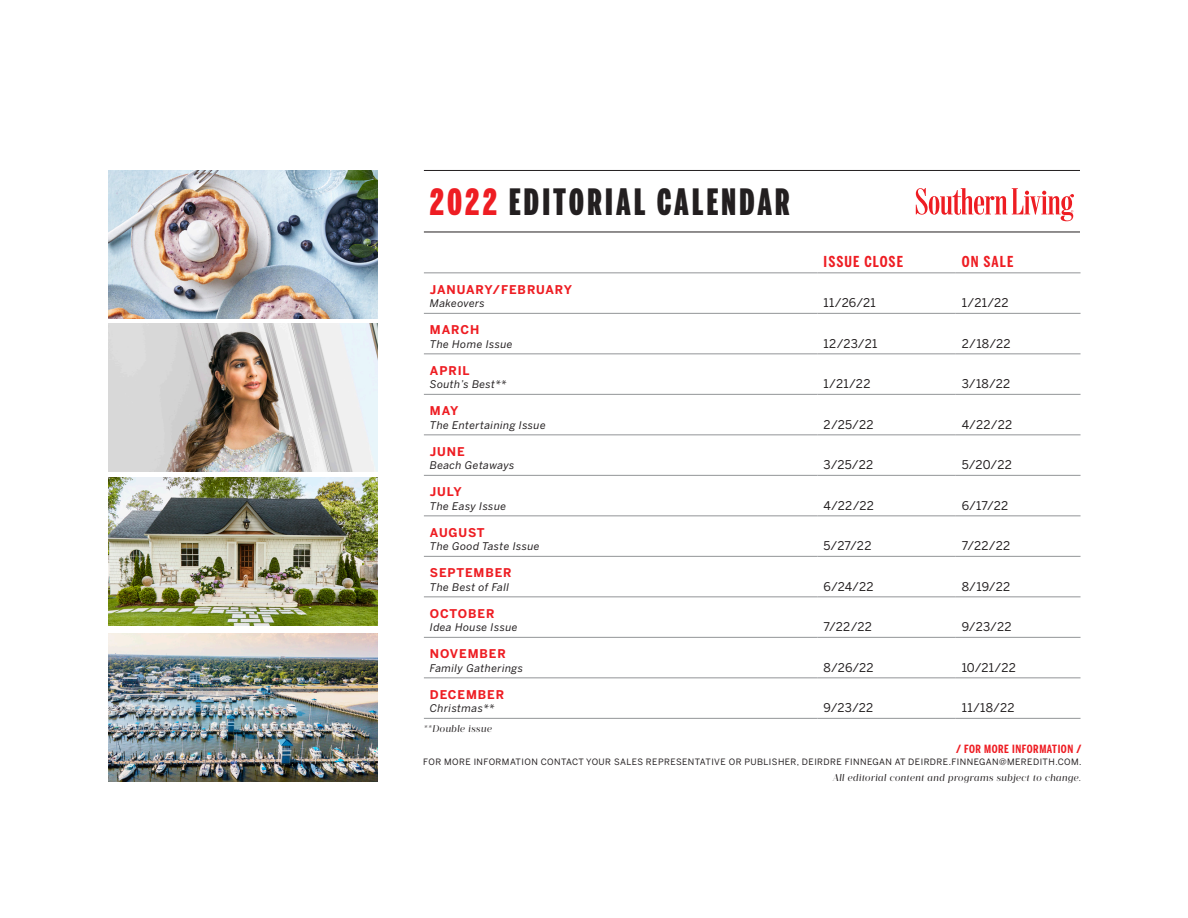
<style>
.page{position:relative;width:1188px;height:918px;background:#fff}
.page>*{position:absolute;margin:0;border:0;box-sizing:border-box;transform-origin:0 0}
.KICKER_serif_caps{font:900 36px "Benton Sans Extra Compressed";letter-spacing:.095em;color:#231f20}
.t1{font:700 15px "Benton Sans Compressed";letter-spacing:.075em;color:#ee1d23}
.t2{font:12px "Benton Sans";letter-spacing:.02em;color:#231f20}
.t3{font:700 12px "Benton Sans";letter-spacing:.075em;color:#ee1d23}
.t4{font:700 11.25px "Benton Sans Compressed";letter-spacing:.05em;color:#ee1d23}
.t5{font:italic 10.5px "Benton Sans";letter-spacing:.04em;color:#231f20}
.t6{font:italic 9.75px "Prumo Display";letter-spacing:.04em;color:#231f20}
.t7{font:8.7px "Benton Sans";letter-spacing:.05em;color:#231f20}
.s1{color:#ee1d23}
</style>
<div class="page">
<img style="left:108px;top:633px;width:270px;height:148px">
<img style="left:108px;top:170px;width:270px;height:148px">
<hr style="left:424px;top:170px;width:656px;height:1px;background:#231f20">
<hr style="left:424px;top:232px;width:656px;height:1px;background:#231f20">
<svg style="left:916px;top:188px;width:158px;height:33px"></svg>
<img style="left:108px;top:478px;width:270px;height:148px">
<img style="left:108px;top:324px;width:270px;height:148px">
<hr style="left:424px;top:272px;width:394px;height:1px;background:#939598">
<hr style="left:818px;top:272px;width:138px;height:1px;background:#939598">
<hr style="left:956px;top:272px;width:125px;height:1px;background:#939598">
<hr style="left:424px;top:313px;width:394px;height:1px;background:#939598">
<hr style="left:818px;top:313px;width:138px;height:1px;background:#939598">
<hr style="left:956px;top:313px;width:125px;height:1px;background:#939598">
<hr style="left:424px;top:353px;width:394px;height:1px;background:#939598">
<hr style="left:818px;top:353px;width:138px;height:1px;background:#939598">
<hr style="left:956px;top:353px;width:125px;height:1px;background:#939598">
<hr style="left:424px;top:394px;width:394px;height:1px;background:#939598">
<hr style="left:818px;top:394px;width:138px;height:1px;background:#939598">
<hr style="left:956px;top:394px;width:125px;height:1px;background:#939598">
<hr style="left:424px;top:434px;width:394px;height:1px;background:#939598">
<hr style="left:818px;top:434px;width:138px;height:1px;background:#939598">
<hr style="left:956px;top:434px;width:125px;height:1px;background:#939598">
<hr style="left:424px;top:475px;width:394px;height:1px;background:#939598">
<hr style="left:818px;top:475px;width:138px;height:1px;background:#939598">
<hr style="left:956px;top:475px;width:125px;height:1px;background:#939598">
<hr style="left:424px;top:515px;width:394px;height:1px;background:#939598">
<hr style="left:818px;top:515px;width:138px;height:1px;background:#939598">
<hr style="left:956px;top:515px;width:125px;height:1px;background:#939598">
<hr style="left:424px;top:556px;width:394px;height:1px;background:#939598">
<hr style="left:818px;top:556px;width:138px;height:1px;background:#939598">
<hr style="left:956px;top:556px;width:125px;height:1px;background:#939598">
<hr style="left:424px;top:596px;width:394px;height:1px;background:#939598">
<hr style="left:818px;top:596px;width:138px;height:1px;background:#939598">
<hr style="left:956px;top:596px;width:125px;height:1px;background:#939598">
<hr style="left:424px;top:637px;width:394px;height:1px;background:#939598">
<hr style="left:818px;top:637px;width:138px;height:1px;background:#939598">
<hr style="left:956px;top:637px;width:125px;height:1px;background:#939598">
<hr style="left:424px;top:677px;width:394px;height:1px;background:#939598">
<hr style="left:818px;top:677px;width:138px;height:1px;background:#939598">
<hr style="left:956px;top:677px;width:125px;height:1px;background:#939598">
<hr style="left:424px;top:718px;width:394px;height:1px;background:#939598">
<hr style="left:818px;top:718px;width:138px;height:1px;background:#939598">
<hr style="left:956px;top:718px;width:125px;height:1px;background:#939598">
<p class="KICKER_serif_caps" style="left:430px;top:179px;width:361px"><span class="s1">2022</span> EDITORIAL CALENDAR</p>
<p class="t1" style="left:824px;top:252px;width:81px">ISSUE CLOSE</p>
<p class="t1" style="left:962px;top:252px;width:53px">ON SALE</p>
<p class="t3" style="left:430px;top:282px;width:144px">JANUARY/FEBRUARY</p>
<p class="t5" style="left:430px;top:297px;width:56px">Makeovers</p>
<p class="t2" style="left:824px;top:296px;width:54px">11/26/21</p>
<p class="t2" style="left:962px;top:296px;width:48px">1/21/22</p>
<p class="t3" style="left:430px;top:322px;width:51px">MARCH</p>
<p class="t5" style="left:430px;top:338px;width:84px">The Home Issue</p>
<p class="t2" style="left:824px;top:336px;width:55px">12/23/21</p>
<p class="t2" style="left:962px;top:336px;width:50px">2/18/22</p>
<p class="t3" style="left:430px;top:363px;width:41px">APRIL</p>
<p class="t5" style="left:430px;top:378px;width:78px">South’s Best**</p>
<p class="t2" style="left:824px;top:377px;width:48px">1/21/22</p>
<p class="t2" style="left:962px;top:377px;width:50px">3/18/22</p>
<p class="t3" style="left:430px;top:403px;width:30px">MAY</p>
<p class="t5" style="left:430px;top:419px;width:117px">The Entertaining Issue</p>
<p class="t2" style="left:824px;top:417px;width:51px">2/25/22</p>
<p class="t2" style="left:962px;top:417px;width:52px">4/22/22</p>
<p class="t3" style="left:430px;top:444px;width:36px">JUNE</p>
<p class="t5" style="left:430px;top:459px;width:86px">Beach Getaways</p>
<p class="t2" style="left:824px;top:458px;width:51px">3/25/22</p>
<p class="t2" style="left:962px;top:458px;width:52px">5/20/22</p>
<p class="t3" style="left:430px;top:484px;width:34px">JULY</p>
<p class="t5" style="left:430px;top:500px;width:78px">The Easy Issue</p>
<p class="t2" style="left:824px;top:498px;width:52px">4/22/22</p>
<p class="t2" style="left:962px;top:498px;width:48px">6/17/22</p>
<p class="t3" style="left:430px;top:525px;width:56px">AUGUST</p>
<p class="t5" style="left:430px;top:540px;width:111px">The Good Taste Issue</p>
<p class="t2" style="left:824px;top:539px;width:49px">5/27/22</p>
<p class="t2" style="left:962px;top:539px;width:50px">7/22/22</p>
<p class="t3" style="left:430px;top:565px;width:83px">SEPTEMBER</p>
<p class="t5" style="left:430px;top:581px;width:81px">The Best of Fall</p>
<p class="t2" style="left:824px;top:579px;width:52px">6/24/22</p>
<p class="t2" style="left:962px;top:579px;width:50px">8/19/22</p>
<p class="t3" style="left:430px;top:606px;width:66px">OCTOBER</p>
<p class="t5" style="left:430px;top:621px;width:89px">Idea House Issue</p>
<p class="t2" style="left:824px;top:620px;width:50px">7/22/22</p>
<p class="t2" style="left:962px;top:620px;width:51px">9/23/22</p>
<p class="t3" style="left:430px;top:646px;width:77px">NOVEMBER</p>
<p class="t5" style="left:430px;top:662px;width:95px">Family Gatherings</p>
<p class="t2" style="left:824px;top:660px;width:52px">8/26/22</p>
<p class="t2" style="left:962px;top:660px;width:56px">10/21/22</p>
<p class="t3" style="left:430px;top:687px;width:76px">DECEMBER</p>
<p class="t5" style="left:430px;top:702px;width:66px">Christmas**</p>
<p class="t2" style="left:824px;top:701px;width:51px">9/23/22</p>
<p class="t2" style="left:962px;top:701px;width:54px">11/18/22</p>
<p class="t6" style="left:424px;top:723px;width:70px">**Double issue</p>
<p class="t4" style="left:956px;top:742px;width:127px">/ FOR MORE INFORMATION /</p>
<p class="t7" style="left:423px;top:757px;width:660px">FOR MORE INFORMATION CONTACT YOUR SALES REPRESENTATIVE OR PUBLISHER, DEIRDRE FINNEGAN AT DEIRDRE.FINNEGAN@MEREDITH.COM.</p>
<p class="t6" style="left:833px;top:772px;width:250px">All editorial content and programs subject to change.</p>
</div>
